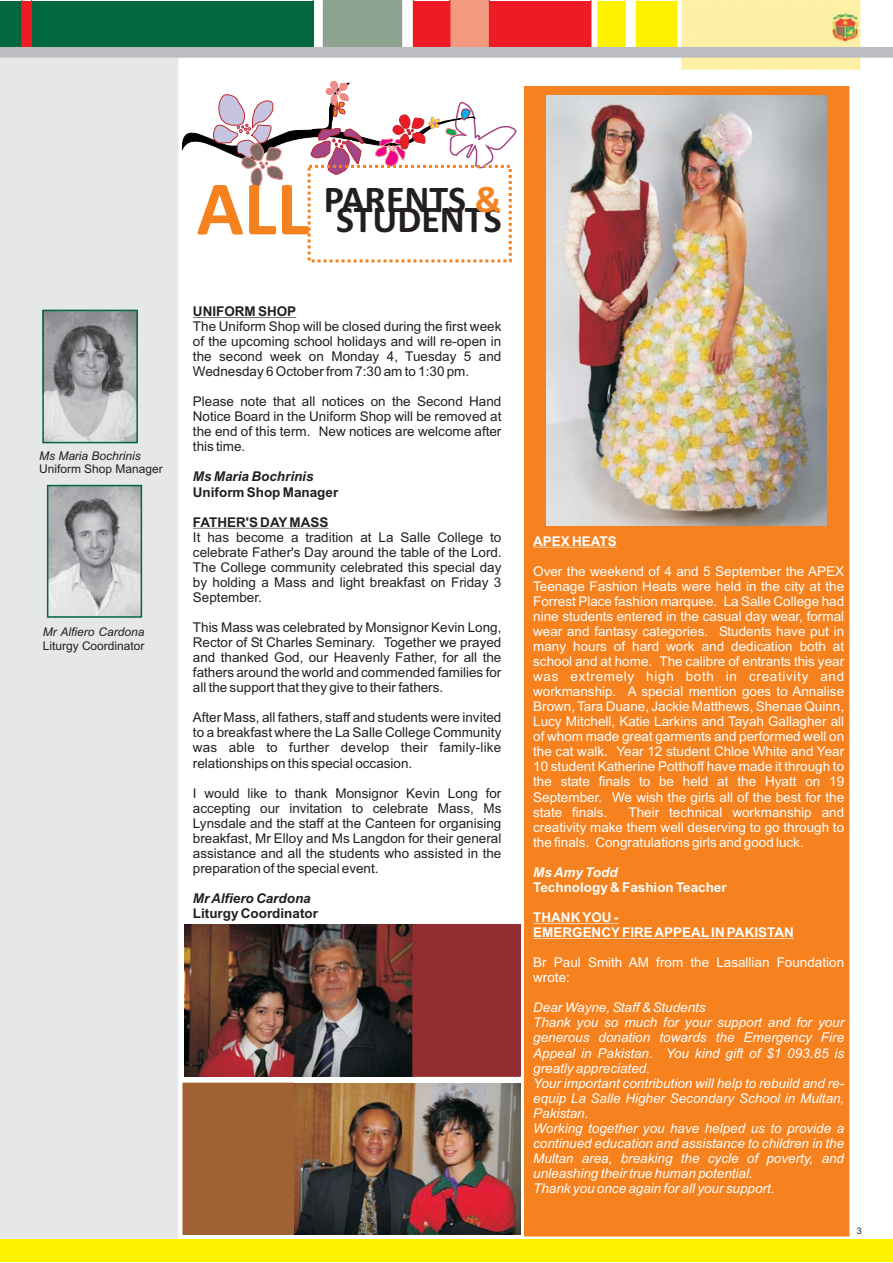
<style>
.page{position:relative;width:893px;height:1263px;background:#fff}
.page>*{position:absolute;margin:0;border:0;box-sizing:border-box;transform-origin:0 0}
.t1{font:700 37.95px "Calibri";color:#231f20}
.t2{font:13.5px/15px "Arial";color:#231f20;text-align:justify}
.t3{font:13.5px/15px "Arial";color:#fff;text-align:justify}
.t4{font:italic 13.5px/15px "Arial";color:#fff}
.t5{font:700 13.5px/15px "Arial";color:#fff}
.t6{font:700 13.5px "Arial";color:#231f20}
.t7{font:italic 700 13.5px "Arial";color:#231f20}
.t8{font:italic 700 13.5px "Arial";color:#fff}
.t9{font:12px "Arial";color:#231f20}
.t10{font:italic 12px "Arial";color:#231f20}
.t11{font:9px "Arial";color:#231f20}
.s1{font-size:77.7px;color:#f5821f}
.s2{color:#f5821f}
</style>
<div class="page">
<div style="left:525px;top:87px;width:324px;height:1149px;background:#f5821f"></div>
<div style="left:0;top:57px;width:178px;height:1183px;background:#e6e7e8"></div>
<div style="left:0;top:1240px;width:893px;height:22px;background:#fff200"></div>
<img style="left:681px;top:57px;width:179px;height:13px">
<svg style="left:0;top:1px;width:893px;height:56px"></svg>
<img style="left:832px;top:13px;width:28px;height:31px">
<svg style="left:181px;top:81px;width:336px;height:106px"></svg>
<div style="left:308px;top:165px;width:204px;height:97px;border:3px dashed #f5821f"></div>
<img style="left:49px;top:487px;width:91px;height:129px">
<div style="left:47px;top:485px;width:95px;height:133px;border:1px solid #00673e"></div>
<hr style="left:193px;top:317px;width:103px;height:1px;background:#231f20">
<hr style="left:193px;top:528px;width:135px;height:1px;background:#231f20">
<img style="left:184px;top:925px;width:229px;height:152px">
<img style="left:293px;top:1083px;width:228px;height:152px">
<div style="left:183px;top:1083px;width:110px;height:151px;background:#a16233"></div>
<div style="left:183px;top:1083px;width:110px;height:152px;border:1px solid #a16233"></div>
<div style="left:413px;top:925px;width:107px;height:151px;background:#922e31"></div>
<div style="left:413px;top:924px;width:107px;height:153px;border:1px solid #922e31"></div>
<img style="left:44px;top:312px;width:92px;height:129px">
<div style="left:42px;top:310px;width:96px;height:133px;border:1px solid #00673e"></div>
<hr style="left:533px;top:547px;width:84px;height:1px;background:#fff">
<hr style="left:533px;top:923px;width:85px;height:1px;background:#fff">
<hr style="left:533px;top:938px;width:261px;height:1px;background:#fff">
<img style="left:546px;top:95px;width:280px;height:430px">
<p class="t10" style="left:39px;top:451px;width:103px">Ms Maria Bochrinis</p>
<p class="t9" style="left:39px;top:465px;width:125px">Uniform Shop Manager</p>
<p class="t10" style="left:43px;top:628px;width:103px">Mr Alfiero Cardona</p>
<p class="t9" style="left:43px;top:641px;width:103px">Liturgy Coordinator</p>
<h1 class="t1" style="left:197px;top:176px;width:306px"><span class="s1">ALL</span> PARENTS <span class="s2">&amp;</span></h1>
<h1 class="t1" style="left:336px;top:197px;width:167px">STUDENTS</h1>
<p class="t6" style="left:193px;top:306px;width:105px">UNIFORM SHOP</p>
<p class="t2" style="left:193px;top:320px;width:310px">The Uniform Shop will be closed during the first week of the upcoming school holidays and will re-open in the second week on Monday 4, Tuesday 5 and Wednesday 6 October from 7:30 am to 1:30 pm.</p>
<p class="t2" style="left:193px;top:395px;width:310px">Please note that all notices on the Second Hand Notice Board in the Uniform Shop will be removed at the end of this term. New notices are welcome after this time.</p>
<p class="t7" style="left:193px;top:472px;width:122px">Ms Maria Bochrinis</p>
<p class="t6" style="left:193px;top:487px;width:147px">Uniform Shop Manager</p>
<p class="t6" style="left:193px;top:517px;width:137px">FATHER'S DAY MASS</p>
<p class="t2" style="left:193px;top:531px;width:310px">It has become a tradition at La Salle College to celebrate Father's Day around the table of the Lord.<br>The College community celebrated this special day by holding a Mass and light breakfast on Friday 3<br>September.</p>
<p class="t2" style="left:193px;top:621px;width:310px">This Mass was celebrated by Monsignor Kevin Long, Rector of St Charles Seminary. Together we prayed and thanked God, our Heavenly Father, for all the fathers around the world and commended families for all the support that they give to their fathers.</p>
<p class="t2" style="left:193px;top:711px;width:310px">After Mass, all fathers, staff and students were invited to a breakfast where the La Salle College Community was able to further develop their family-like relationships on this special occasion.</p>
<p class="t2" style="left:193px;top:787px;width:310px">I would like to thank Monsignor Kevin Long for accepting our invitation to celebrate Mass, Ms Lynsdale and the staff at the Canteen for organising breakfast, Mr Elloy and Ms Langdon for their general assistance and all the students who assisted in the preparation of the special event.</p>
<p class="t7" style="left:193px;top:893px;width:119px">Mr Alfiero Cardona</p>
<p class="t6" style="left:193px;top:908px;width:127px">Liturgy Coordinator</p>
<p class="t5" style="left:533px;top:535px;width:85px">APEX HEATS</p>
<p class="t3" style="left:533px;top:565px;width:312px">Over the weekend of 4 and 5 September the APEX Teenage Fashion Heats were held in the city at the Forrest Place fashion marquee. La Salle College had nine students entered in the casual day wear, formal wear and fantasy categories. Students have put in many hours of hard work and dedication both at school and at home. The calibre of entrants this year was extremely high both in creativity and workmanship. A special mention goes to Annalise Brown, Tara Duane, Jackie Matthews, Shenae Quinn, Lucy Mitchell, Katie Larkins and Tayah Gallagher all of whom made great garments and performed well on the cat walk. Year 12 student Chloe White and Year 10 student Katherine Potthoff have made it through to the state finals to be held at the Hyatt on 19<br>September. We wish the girls all of the best for the state finals.</p>
<p class="t3" style="left:533px;top:806px;width:312px;text-indent:95px">Their technical workmanship and creativity make them well deserving to go through to the finals. Congratulations girls and good luck.</p>
<p class="t8" style="left:533px;top:867px;width:86px">Ms Amy Todd</p>
<p class="t5" style="left:533px;top:881px;width:195px">Technology &amp; Fashion Teacher</p>
<p class="t5" style="left:533px;top:911px;width:262px">THANK YOU -<br>EMERGENCY FIRE APPEAL IN PAKISTAN</p>
<p class="t3" style="left:533px;top:956px;width:312px">Br Paul Smith AM from the Lasallian Foundation wrote:</p>
<p class="t4" style="left:533px;top:1001px;width:313px">Dear Wayne, Staff &amp; Students<br>Thank you so much for your support and for your generous donation towards the Emergency Fire Appeal in Pakistan. You kind gift of $1 093.85 is greatly appreciated.<br>Your important contribution will help to rebuild and re&shy;equip La Salle Higher Secondary School in Multan, Pakistan.<br>Working together you have helped us to provide a continued education and assistance to children in the Multan area, breaking the cycle of poverty, and unleashing their true human potential.<br>Thank you once again for all your support.</p>
<p class="t11" style="left:857px;top:1227px;width:6px">3</p>
</div>
